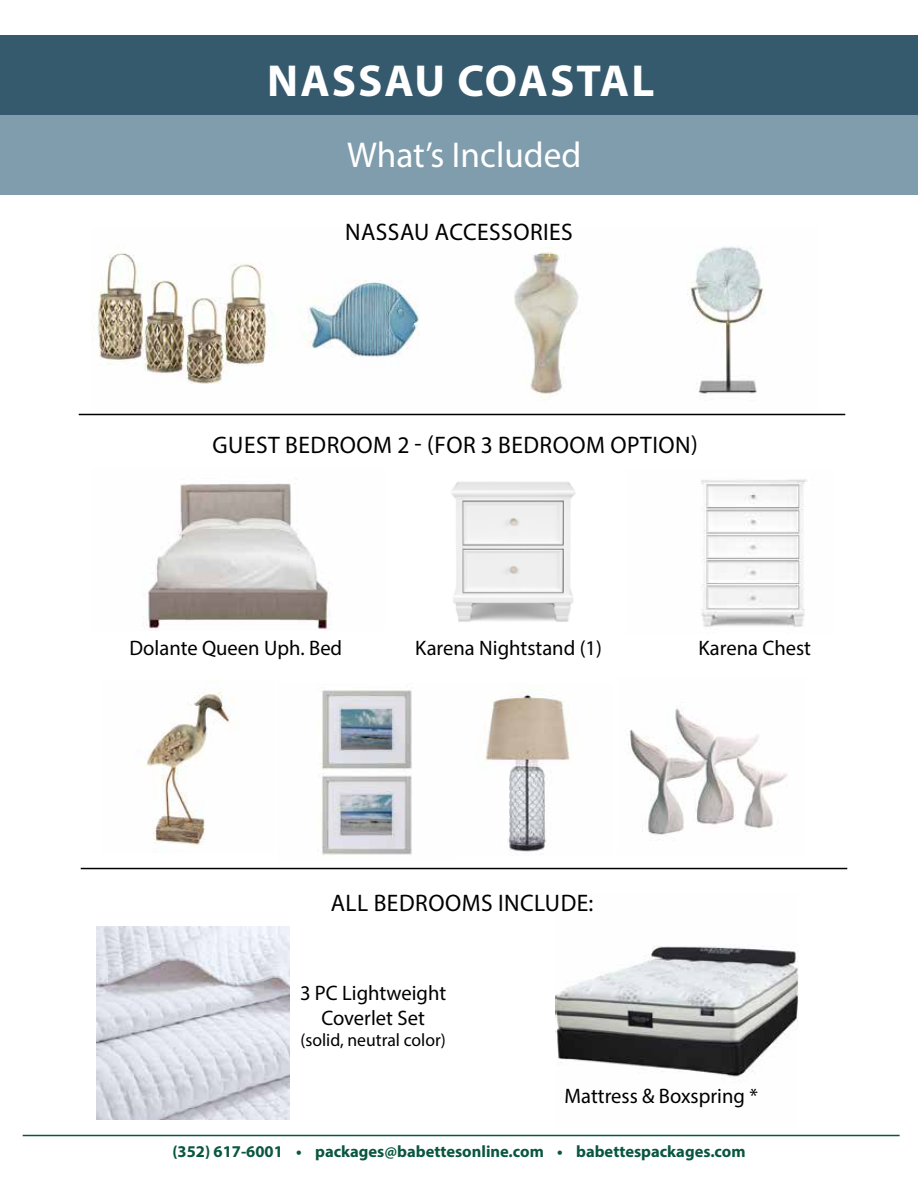
<style>
.page{position:relative;width:918px;height:1188px;background:#fff}
.page>*{position:absolute;margin:0;border:0;box-sizing:border-box;transform-origin:0 0}
.t1{font:700 45px "Myriad Pro";letter-spacing:.045em;color:#fff}
.t2{font:36px "Myriad Pro";color:#fff}
.t3{font:24px "Myriad Pro";letter-spacing:.02em;color:#000}
.t4{font:21px/25.2px "Myriad Pro";color:#000;text-align:center}
.t5{font:18px "Myriad Pro";color:#000}
.t6{font:700 16.5px "Myriad Pro";color:#095740}
</style>
<div class="page">
<hr style="left:23px;top:1135px;width:877px;height:1px;background:#095740">
<img style="left:92px;top:246px;width:727px;height:168px">
<div style="left:0;top:115px;width:918px;height:80px;background:#7f9dad"></div>
<div style="left:0;top:35px;width:918px;height:80px;background:#365a6d"></div>
<img style="left:143px;top:483px;width:189px;height:148px">
<img style="left:451px;top:482px;width:125px;height:140px">
<img style="left:701px;top:479px;width:106px;height:148px">
<hr style="left:81px;top:868px;width:766px;height:1px;background:#000">
<img style="left:321px;top:690px;width:91px;height:166px">
<img style="left:142px;top:691px;width:96px;height:156px">
<img style="left:485px;top:694px;width:85px;height:158px">
<img style="left:628px;top:702px;width:160px;height:133px">
<img style="left:97px;top:926px;width:193px;height:193px">
<img style="left:556px;top:945px;width:243px;height:132px">
<hr style="left:79px;top:414px;width:766px;height:1px;background:#000">
<h1 class="t1" style="left:267px;top:52px;width:389px">NASSAU COASTAL</h1>
<h2 class="t2" style="left:347px;top:132px;width:236px">What’s Included</h2>
<p class="t3" style="left:345px;top:217px;width:229px">NASSAU ACCESSORIES</p>
<p class="t3" style="left:213px;top:430px;width:487px">GUEST BEDROOM 2 - (FOR 3 BEDROOM OPTION)</p>
<p class="t4" style="left:129px;top:635px;width:214px">Dolante Queen Uph. Bed</p>
<p class="t4" style="left:415px;top:635px;width:188px">Karena Nightstand (1)</p>
<p class="t4" style="left:698px;top:635px;width:114px">Karena Chest</p>
<p class="t3" style="left:331px;top:888px;width:264px">ALL BEDROOMS INCLUDE:</p>
<p class="t4" style="left:300px;top:980px;width:148px">3 PC Lightweight<br>Coverlet Set</p>
<p class="t5" style="left:300px;top:1029px;width:147px">(solid, neutral color)</p>
<p class="t4" style="left:565px;top:1083px;width:195px">Mattress &amp; Boxspring *</p>
<p class="t6" style="left:172px;top:1141px;width:575px">(352) 617-6001 • packages@babettesonline.com • babettespackages.com</p>
</div>
